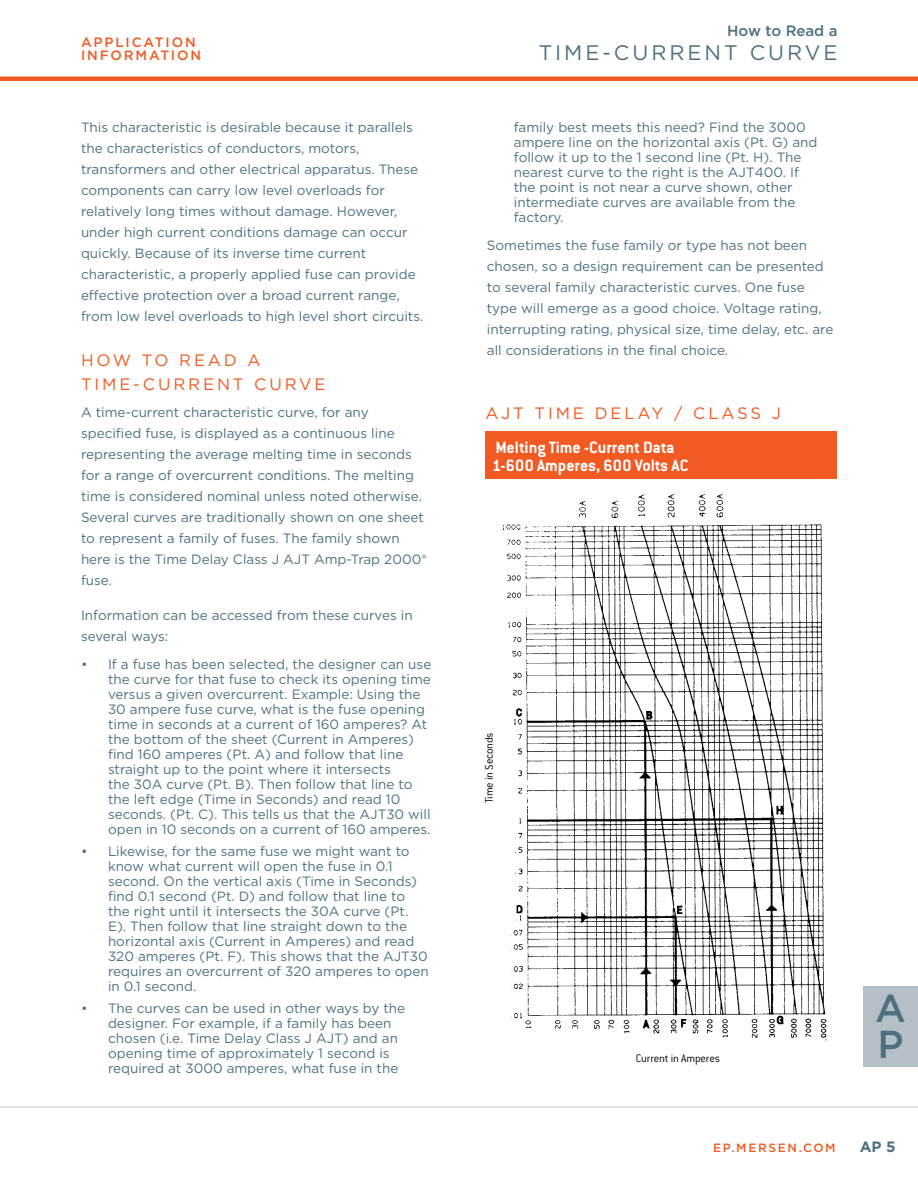
<style>
.page{position:relative;width:918px;height:1188px;background:#fff}
.page>*{position:absolute;margin:0;border:0;box-sizing:border-box;transform-origin:0 0}
.t1{font:500 39px/36px "Gotham";color:#4c7080}
.t2{font:21px "Gotham";letter-spacing:.14em;color:#4c7080}
.t3{font:700 18px/18px "Conduit ITC Std";color:#fff}
.t4{font:16.5px/24px "Gotham";letter-spacing:.175em;color:#f15a22}
.t5{font:500 15px "Gotham";letter-spacing:-.005em;color:#4c7080}
.t6{font:700 15px "Gotham";color:#4c7080}
.t7{font:13.5px/15px "Gotham";color:#4c7080}
.t8{font:500 13.5px/13.5px "Gotham";letter-spacing:.14em;color:#f15a22}
.t9{font:300 12px "Conduit ITC Std";letter-spacing:-.015em;color:#000}
.t10{font:500 12px "Gotham";letter-spacing:.14em;color:#f15a22}
</style>
<div class="page">
<div style="left:0;top:76px;width:918px;height:5px;background:#f15a22"></div>
<hr style="left:0;top:1107px;width:918px;height:1px;background:#bec8cd">
<div style="left:864px;top:986px;width:54px;height:81px;background:#b4c0c5"></div>
<div style="left:485px;top:432px;width:352px;height:47px;background:#f15a22"></div>
<img style="left:502px;top:493px;width:325px;height:548px">
<p class="t8" style="left:81px;top:35px;width:122px">APPLICATION<br>INFORMATION</p>
<p class="t7" style="left:81px;top:117px;width:344px;line-height:21px">This characteristic is desirable because it parallels the characteristics of conductors, motors, transformers and other electrical apparatus. These components can carry low level overloads for relatively long times without damage. However, under high current conditions damage can occur quickly. Because of its inverse time current characteristic, a properly applied fuse can provide effective protection over a broad current range, from low level overloads to high level short circuits.</p>
<p class="t4" style="left:81px;top:347px;width:246px">HOW TO READ A<br>TIME-CURRENT CURVE</p>
<p class="t7" style="left:81px;top:402px;width:347px;line-height:21px">A time-current characteristic curve, for any specified fuse, is displayed as a continuous line representing the average melting time in seconds for a range of overcurrent conditions. The melting time is considered nominal unless noted otherwise.<br>Several curves are traditionally shown on one sheet to represent a family of fuses. The family shown here is the Time Delay Class J AJT Amp-Trap 2000® fuse.</p>
<p class="t7" style="left:81px;top:604px;width:333px;line-height:21px">Information can be accessed from these curves in several ways:</p>
<p class="t7" style="left:108px;top:657px;width:325px;text-indent:-27px">• If a fuse has been selected, the designer can use the curve for that fuse to check its opening time versus a given overcurrent. Example: Using the 30 ampere fuse curve, what is the fuse opening time in seconds at a current of 160 amperes? At the bottom of the sheet (Current in Amperes) find 160 amperes (Pt. A) and follow that line straight up to the point where it intersects<br>the 30A curve (Pt. B). Then follow that line to the left edge (Time in Seconds) and read 10 seconds. (Pt. C). This tells us that the AJT30 will open in 10 seconds on a current of 160 amperes.</p>
<p class="t7" style="left:108px;top:844px;width:322px;text-indent:-27px">• Likewise, for the same fuse we might want to know what current will open the fuse in 0.1 second. On the vertical axis (Time in Seconds) find 0.1 second (Pt. D) and follow that line to the right until it intersects the 30A curve (Pt.<br>E). Then follow that line straight down to the horizontal axis (Current in Amperes) and read 320 amperes (Pt. F). This shows that the AJT30 requires an overcurrent of 320 amperes to open in 0.1 second.</p>
<p class="t7" style="left:108px;top:1000px;width:299px;text-indent:-27px">• The curves can be used in other ways by the designer. For example, if a family has been chosen (i.e. Time Delay Class J AJT) and an opening time of approximately 1 second is required at 3000 amperes, what fuse in the</p>
<p class="t5" style="left:727px;top:21px;width:112px">How to Read a</p>
<h2 class="t2" style="left:539px;top:39px;width:300px">TIME-CURRENT CURVE</h2>
<p class="t7" style="left:514px;top:120px;width:305px">family best meets this need? Find the 3000 ampere line on the horizontal axis (Pt. G) and follow it up to the 1 second line (Pt. H). The nearest curve to the right is the AJT400. If the point is not near a curve shown, other intermediate curves are available from the factory.</p>
<p class="t7" style="left:487px;top:234px;width:348px;line-height:21px">Sometimes the fuse family or type has not been chosen, so a design requirement can be presented to several family characteristic curves. One fuse type will emerge as a good choice. Voltage rating, interrupting rating, physical size, time delay, etc. are all considerations in the final choice.</p>
<p class="t4" style="left:485px;top:400px;width:297px">AJT TIME DELAY / CLASS J</p>
<h3 class="t3" style="left:492px;top:438px;width:198px">Melting Time -Current Data<br>1-600 Amperes, 600 Volts AC</h3>
<p class="t9" style="left:482px;top:803px;width:73px;rotate:-90deg">Time in Seconds</p>
<p class="t9" style="left:636px;top:1051px;width:86px">Current in Amperes</p>
<h1 class="t1" style="left:875px;top:990px;width:32px">A<br>P</h1>
<p class="t10" style="left:713px;top:1140px;width:124px">EP.MERSEN.COM</p>
<p class="t6" style="left:860px;top:1137px;width:37px">AP 5</p>
</div>
